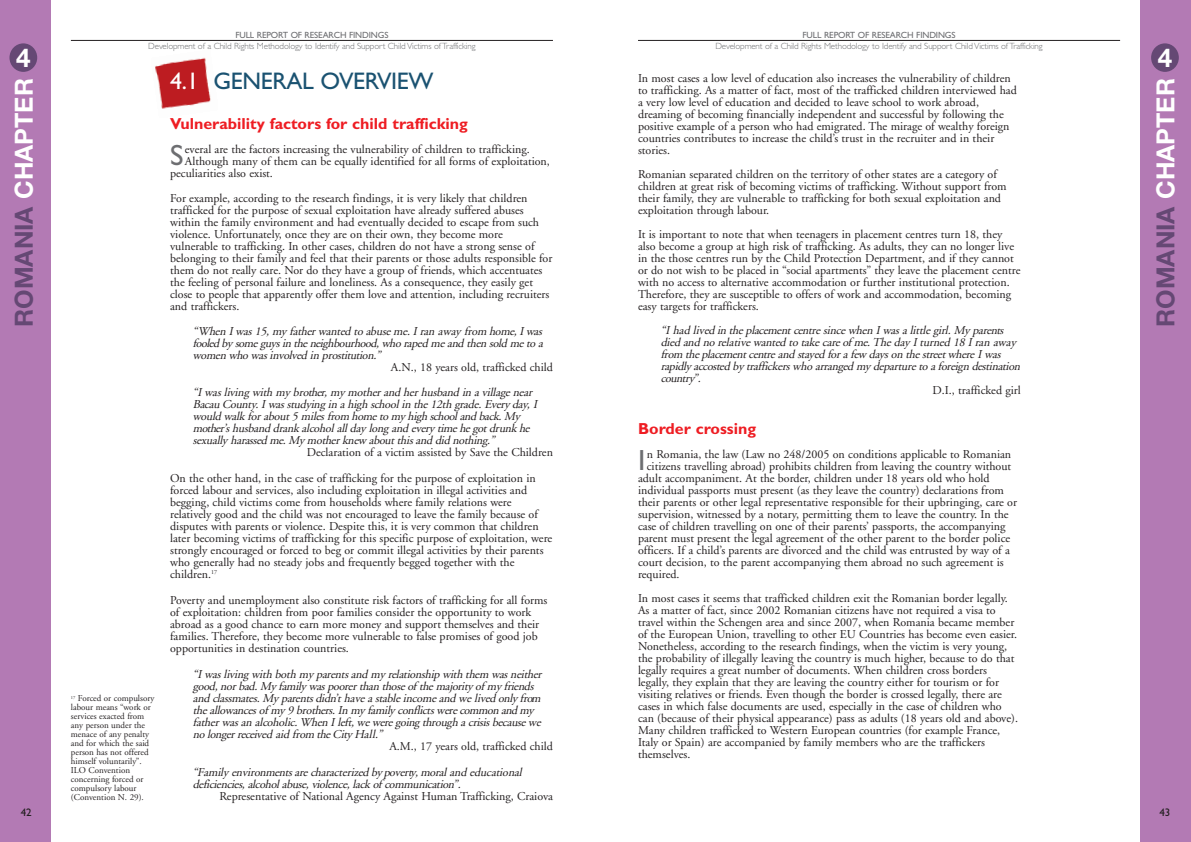
<style>
.page{position:relative;width:1191px;height:842px;background:#fff}
.page>*{position:absolute;margin:0;border:0;box-sizing:border-box;transform-origin:0 0}
.t1{font:29.2px "Gill Sans";color:#6d6e71}
.t2{font:700 26px "Helvetica Neue";color:#fff}
.t3{font:700 25px "Helvetica Neue";color:#654874}
.t4{font:24px "Gill Sans";letter-spacing:-.015em;color:#1a5271}
.t5{font:700 16px "Gill Sans";color:#ee1d23}
.t6{font:12px/12px "Adobe Garamond";color:#231f20}
.t7{font:italic 12px/12px "Adobe Garamond";letter-spacing:-.025em;color:#231f20}
.t8{font:11px "Gill Sans";color:#231f20}
.t9{font:9px/9px "Adobe Garamond";color:#231f20}
.t10{font:300 9px "Gill Sans";letter-spacing:-.015em;color:#6d6e71}
.t11{font:9px "Gill Sans";letter-spacing:-.015em;color:#6d6e71}
.s1{color:#fff}
</style>
<div class="page">
<div style="left:1140px;top:1px;width:50px;height:841px;background:#b37ab4"></div>
<div style="left:1151px;top:43px;width:27px;height:29px;background:#654874;border-radius:50%"></div>
<hr style="left:638px;top:40px;width:482px;height:1px;background:#231f20">
<img style="left:155px;top:57px;width:56px;height:52px">
<div style="left:0;top:1px;width:51px;height:841px;background:#b37ab4"></div>
<div style="left:9px;top:43px;width:28px;height:29px;background:#654874;border-radius:50%"></div>
<hr style="left:71px;top:40px;width:482px;height:1px;background:#231f20">
<h2 class="t2" style="left:16px;top:49px;width:16px">4</h2>
<p class="t11" style="left:235px;top:32px;width:155px">FULL REPORT OF RESEARCH FINDINGS</p>
<p class="t10" style="left:148px;top:43px;width:329px">Development of a Child Rights Methodology to Identify and Support Child Victims of Trafficking</p>
<p class="t11" style="left:802px;top:32px;width:155px">FULL REPORT OF RESEARCH FINDINGS</p>
<p class="t10" style="left:715px;top:43px;width:329px">Development of a Child Rights Methodology to Identify and Support Child Victims of Trafficking</p>
<h2 class="t2" style="left:1157px;top:49px;width:16px">4</h2>
<h3 class="t3" style="left:15px;top:327px;width:250px;rotate:-90deg">ROMANIA <span class="s1">CHAPTER</span></h3>
<p class="t9" style="left:71px;top:695px;width:85px"><sup>17</sup> Forced or compulsory labour means “work or services exacted from any person under the menace of any penalty and for which the said person has not offered himself voluntarily”.<br>ILO Convention concerning forced or compulsory labour (Convention N. 29).</p>
<h3 class="t4" style="left:170px;top:73px;width:265px"><span class="s1">4.1</span> GENERAL OVERVIEW</h3>
<h3 class="t5" style="left:170px;top:118px;width:299px">Vulnerability factors for child trafficking</h3>
<h1 class="t1" style="left:170px;top:145px;width:15px">S</h1>
<p class="t6" style="left:185px;top:145px;width:346px">everal are the factors increasing the vulnerability of children to trafficking.</p>
<p class="t6" style="left:185px;top:157px;width:366px">Although many of them can be equally identified for all forms of exploitation,</p>
<p class="t6" style="left:170px;top:169px;width:104px">peculiarities also exist.</p>
<p class="t6" style="left:170px;top:194px;width:384px">For example, according to the research findings, it is very likely that children trafficked for the purpose of sexual exploitation have already suffered abuses within the family environment and had eventually decided to escape from such violence. Unfortunately, once they are on their own, they become more vulnerable to trafficking. In other cases, children do not have a strong sense of belonging to their family and feel that their parents or those adults responsible for them do not really care. Nor do they have a group of friends, which accentuates the feeling of personal failure and loneliness. As a consequence, they easily get close to people that apparently offer them love and attention, including recruiters and traffickers.</p>
<p class="t7" style="left:193px;top:327px;width:354px;text-align:justify">“When Iwas15,my fatherwanted to abuseme.Iran away from home,Iwas fooled by someguysin theneighbourhood,whoraped meand then sold meto a women who wasinvolved in prostitution.”</p>
<p class="t6" style="left:391px;top:363px;width:164px">A.N., 18 years old, trafficked child</p>
<p class="t7" style="left:193px;top:388px;width:348px">“Iwasliving with my brother,my motherand herhusband in avillagenear Bacau County.Iwasstudyingin ahigh schoolin the12th grade.Every day, I would walk forabout5 milesfrom hometo my high schooland back.My mother’shusband drank alcoholallday long and every timehegotdrunk he sexually harassed me.My motherknew aboutthisand did nothing.”</p>
<p class="t6" style="left:170px;top:441px;width:384px;line-height:26px;text-indent:137px">Declaration of a victim assisted by Save the Children<br>On the other hand, in the case of trafficking for the purpose of exploitation in</p>
<p class="t6" style="left:170px;top:486px;width:384px">forced labour and services, also including exploitation in illegal activities and begging, child victims come from households where family relations were relatively good and the child was not encouraged to leave the family because of disputes with parents or violence. Despite this, it is very common that children later becoming victims of trafficking for this specific purpose of exploitation, were strongly encouraged or forced to beg or commit illegal activities by their parents who generally had no steady jobs and frequently begged together with the children.<sup>17</sup></p>
<p class="t6" style="left:170px;top:596px;width:379px">Poverty and unemployment also constitute risk factors of trafficking for all forms of exploitation: children from poor families consider the opportunity to work abroad as a good chance to earn more money and support themselves and their families. Therefore, they become more vulnerable to false promises of good job opportunities in destination countries.</p>
<p class="t7" style="left:193px;top:670px;width:353px">“Iwasliving with both my parentsand my relationship with them wasneither good,norbad.My family waspoorerthan thoseof themajority of my friends and classmates.My parentsdidn’thaveastableincomeand welived only from theallowancesof my 9 brothers.In my family conflictswerecommon and my fatherwasan alcoholic.When Ileft,weweregoingthrough acrisisbecausewe no longerreceived aid from theCity Hall.”</p>
<p class="t6" style="left:389px;top:742px;width:165px">A.M., 17 years old, trafficked child</p>
<p class="t7" style="left:193px;top:768px;width:333px">“Family environmentsarecharacterized by poverty,moraland educational deficiencies,alcoholabuse,violence,lack of communication”.</p>
<p class="t6" style="left:219px;top:792px;width:335px">Representative of National Agency Against Human Trafficking, Craiova</p>
<p class="t6" style="left:638px;top:73px;width:380px">In most cases a low level of education also increases the vulnerability of children to trafficking. As a matter of fact, most of the trafficked children interviewed had a very low level of education and decided to leave school to work abroad, dreaming of becoming financially independent and successful by following the positive example of a person who had emigrated. The mirage of wealthy foreign countries contributes to increase the child’s trust in the recruiter and in their stories.</p>
<p class="t6" style="left:638px;top:169px;width:370px">Romanian separated children on the territory of other states are a category of children at great risk of becoming victims of trafficking. Without support from their family, they are vulnerable to trafficking for both sexual exploitation and exploitation through labour.</p>
<p class="t6" style="left:638px;top:229px;width:384px">It is important to note that when teenagers in placement centres turn 18, they also become a group at high risk of trafficking. As adults, they can no longer live in the those centres run by the Child Protection Department, and if they cannot or do not wish to be placed in “social apartments” they leave the placement centre with no access to alternative accommodation or further institutional protection.<br>Therefore, they are susceptible to offers of work and accommodation, becoming easy targets for traffickers.</p>
<p class="t7" style="left:660px;top:325px;width:363px">“Ihad lived in theplacementcentresincewhen Iwasalittlegirl.My parents died and no relativewanted to takecareof me.Theday Iturned 18 Iran away from theplacementcentreand stayed forafew dayson thestreetwhereIwas rapidly accosted by traffickerswho arranged my departureto aforeign destination country”.</p>
<p class="t6" style="left:932px;top:385px;width:90px">D.I., trafficked girl</p>
<h3 class="t5" style="left:638px;top:423px;width:120px">Border crossing</h3>
<h1 class="t1" style="left:638px;top:450px;width:9px">I</h1>
<p class="t6" style="left:647px;top:449px;width:366px">n Romania, the law (Law no 248/2005 on conditions applicable to Romanian</p>
<p class="t6" style="left:647px;top:461px;width:366px">citizens travelling abroad) prohibits children from leaving the country without</p>
<p class="t6" style="left:638px;top:473px;width:353px">adult accompaniment. At the border, children under 18 years old who hold</p>
<p class="t6" style="left:638px;top:485px;width:367px">individual passports must present (as they leave the country) declarations from</p>
<p class="t6" style="left:638px;top:497px;width:380px">their parents or other legal representative responsible for their upbringing, care or</p>
<p class="t6" style="left:638px;top:509px;width:372px">supervision, witnessed by a notary, permitting them to leave the country. In the</p>
<p class="t6" style="left:638px;top:521px;width:369px">case of children travelling on one of their parents’ passports, the accompanying</p>
<p class="t6" style="left:638px;top:533px;width:374px">parent must present the legal agreement of the other parent to the border police</p>
<p class="t6" style="left:638px;top:545px;width:373px">officers. If a child’s parents are divorced and the child was entrusted by way of a</p>
<p class="t6" style="left:638px;top:557px;width:367px">court decision, to the parent accompanying them abroad no such agreement is</p>
<p class="t6" style="left:638px;top:569px;width:43px">required.</p>
<p class="t6" style="left:638px;top:593px;width:381px">In most cases it seems that trafficked children exit the Romanian border legally.<br>As a matter of fact, since 2002 Romanian citizens have not required a visa to travel within the Schengen area and since 2007, when Romania became member of the European Union, travelling to other EU Countries has become even easier.<br>Nonetheless, according to the research findings, when the victim is very young, the probability of illegally leaving the country is much higher, because to do that legally requires a great number of documents. When children cross borders legally, they explain that they are leaving the country either for tourism or for visiting relatives or friends. Even though the border is crossed legally, there are cases in which false documents are used, especially in the case of children who can (because of their physical appearance) pass as adults (18 years old and above).<br>Many children trafficked to Western European countries (for example France, Italy or Spain) are accompanied by family members who are the traffickers themselves.</p>
<h3 class="t3" style="left:1156px;top:327px;width:250px;rotate:-90deg">ROMANIA <span class="s1">CHAPTER</span></h3>
<p class="t8" style="left:21px;top:809px;width:12px">42</p>
<p class="t8" style="left:1159px;top:809px;width:12px">43</p>
</div>
